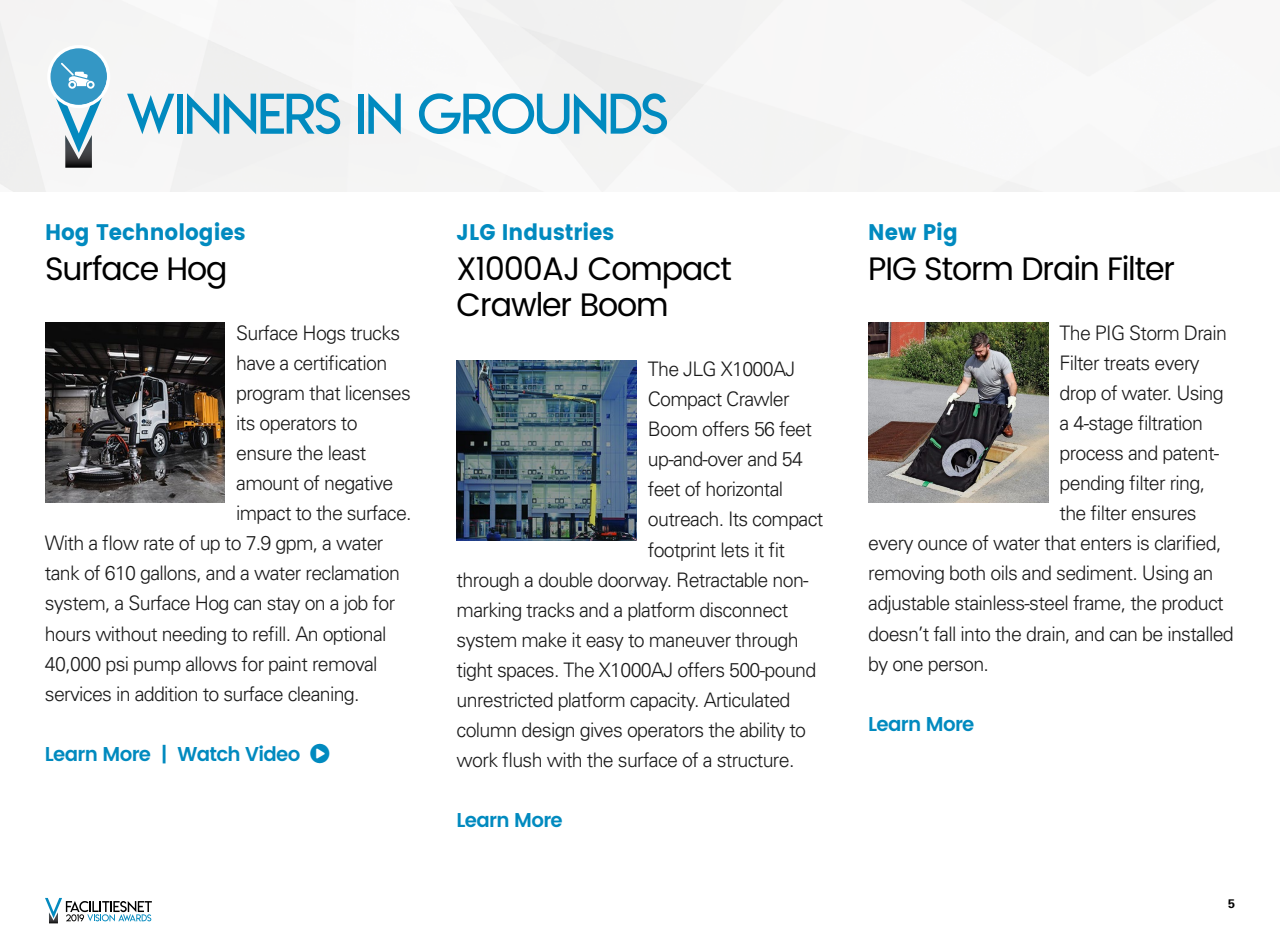
<style>
.page{position:relative;width:1280px;height:936px;background:#fff}
.page>*{position:absolute;margin:0;border:0;box-sizing:border-box;transform-origin:0 0}
.t1{font:55px "Lemon Milklight";letter-spacing:-.02em;color:#018abf}
.t2{font:32.5px/36.1px "Poppins";letter-spacing:-.035em;color:#000}
.t3{font:22.5px "Poppins";color:#018abf;scale:.94 1}
.t4{font:300 20px "Univers";letter-spacing:-.035em;color:#1a1a1a}
.t5{font:600 20px "Poppins";letter-spacing:-.035em;color:#018abf}
.t6{font:700 12.5px "Univers";color:#000}
</style>
<div class="page">
<svg style="left:45px;top:897px;width:107px;height:26px"></svg>
<img style="left:45px;top:322px;width:180px;height:180px">
<svg style="left:49px;top:47px;width:58px;height:121px"></svg>
<div style="left:47px;top:45px;width:63px;height:63px;border:3px solid #fff;border-radius:50%"></div>
<img style="left:457px;top:360px;width:180px;height:180px">
<img style="left:868px;top:322px;width:180px;height:180px">
<h1 class="t1" style="left:126px;top:80px;width:544px">WINNERS IN GROUNDS</h1>
<p class="t3" style="left:45px;top:219px;width:215px">Hog Technologies</p>
<h2 class="t2" style="left:45px;top:251px;width:184px">Surface Hog</h2>
<p class="t4" style="left:236px;top:321px;width:166px">Surface Hogs trucks</p>
<p class="t4" style="left:236px;top:351px;width:153px">have a certification</p>
<p class="t4" style="left:236px;top:381px;width:176px">program that licenses</p>
<p class="t4" style="left:236px;top:411px;width:123px">its operators to</p>
<p class="t4" style="left:236px;top:441px;width:132px">ensure the least</p>
<p class="t4" style="left:236px;top:471px;width:159px">amount of negative</p>
<p class="t4" style="left:236px;top:501px;width:177px">impact to the surface.</p>
<p class="t4" style="left:45px;top:531px;width:340px">With a flow rate of up to 7.9 gpm, a water</p>
<p class="t4" style="left:45px;top:561px;width:356px">tank of 610 gallons, and a water reclamation</p>
<p class="t4" style="left:45px;top:591px;width:352px">system, a Surface Hog can stay on a job for</p>
<p class="t4" style="left:45px;top:621px;width:343px">hours without needing to refill. An optional</p>
<p class="t4" style="left:45px;top:651px;width:334px">40,000 psi pump allows for paint removal</p>
<p class="t4" style="left:45px;top:681px;width:316px">services in addition to surface cleaning.</p>
<p class="t5" style="left:45px;top:738px;width:257px">Learn More | Watch Video</p>
<p class="t3" style="left:457px;top:219px;width:169px">JLG Industries</p>
<h2 class="t2" style="left:457px;top:251px;width:277px">X1000AJ Compact<br>Crawler Boom</h2>
<p class="t4" style="left:648px;top:357px;width:149px">The JLG X1000AJ</p>
<p class="t4" style="left:648px;top:387px;width:143px">Compact Crawler</p>
<p class="t4" style="left:648px;top:417px;width:166px">Boom offers 56 feet</p>
<p class="t4" style="left:648px;top:447px;width:157px">up-and-over and 54</p>
<p class="t4" style="left:648px;top:477px;width:137px">feet of horizontal</p>
<p class="t4" style="left:648px;top:507px;width:177px">outreach. Its compact</p>
<p class="t4" style="left:648px;top:537px;width:139px">footprint lets it fit</p>
<p class="t4" style="left:457px;top:567px;width:354px">through a double doorway. Retractable non-</p>
<p class="t4" style="left:457px;top:597px;width:333px">marking tracks and a platform disconnect</p>
<p class="t4" style="left:457px;top:627px;width:344px">system make it easy to maneuver through</p>
<p class="t4" style="left:457px;top:657px;width:361px">tight spaces. The X1000AJ offers 500-pound</p>
<p class="t4" style="left:457px;top:687px;width:335px">unrestricted platform capacity. Articulated</p>
<p class="t4" style="left:457px;top:717px;width:351px">column design gives operators the ability to</p>
<p class="t4" style="left:457px;top:747px;width:339px">work flush with the surface of a structure.</p>
<p class="t5" style="left:457px;top:804px;width:108px">Learn More</p>
<p class="t3" style="left:868px;top:219px;width:97px">New Pig</p>
<h2 class="t2" style="left:868px;top:251px;width:308px">PIG Storm Drain Filter</h2>
<p class="t4" style="left:1060px;top:321px;width:169px">The PIG Storm Drain</p>
<p class="t4" style="left:1060px;top:351px;width:142px">Filter treats every</p>
<p class="t4" style="left:1060px;top:381px;width:166px">drop of water. Using</p>
<p class="t4" style="left:1060px;top:411px;width:145px">a 4-stage filtration</p>
<p class="t4" style="left:1060px;top:441px;width:161px">process and patent-</p>
<p class="t4" style="left:1060px;top:471px;width:147px">pending filter ring,</p>
<p class="t4" style="left:1060px;top:501px;width:139px">the filter ensures</p>
<p class="t4" style="left:868px;top:531px;width:355px">every ounce of water that enters is clarified,</p>
<p class="t4" style="left:868px;top:561px;width:347px">removing both oils and sediment. Using an</p>
<p class="t4" style="left:868px;top:591px;width:357px">adjustable stainless-steel frame, the product</p>
<p class="t4" style="left:868px;top:621px;width:367px">doesn’t fall into the drain, and can be installed</p>
<p class="t4" style="left:868px;top:651px;width:122px">by one person.</p>
<p class="t5" style="left:868px;top:708px;width:108px">Learn More</p>
<p class="t6" style="left:1228px;top:895px;width:8px">5</p>
</div>
